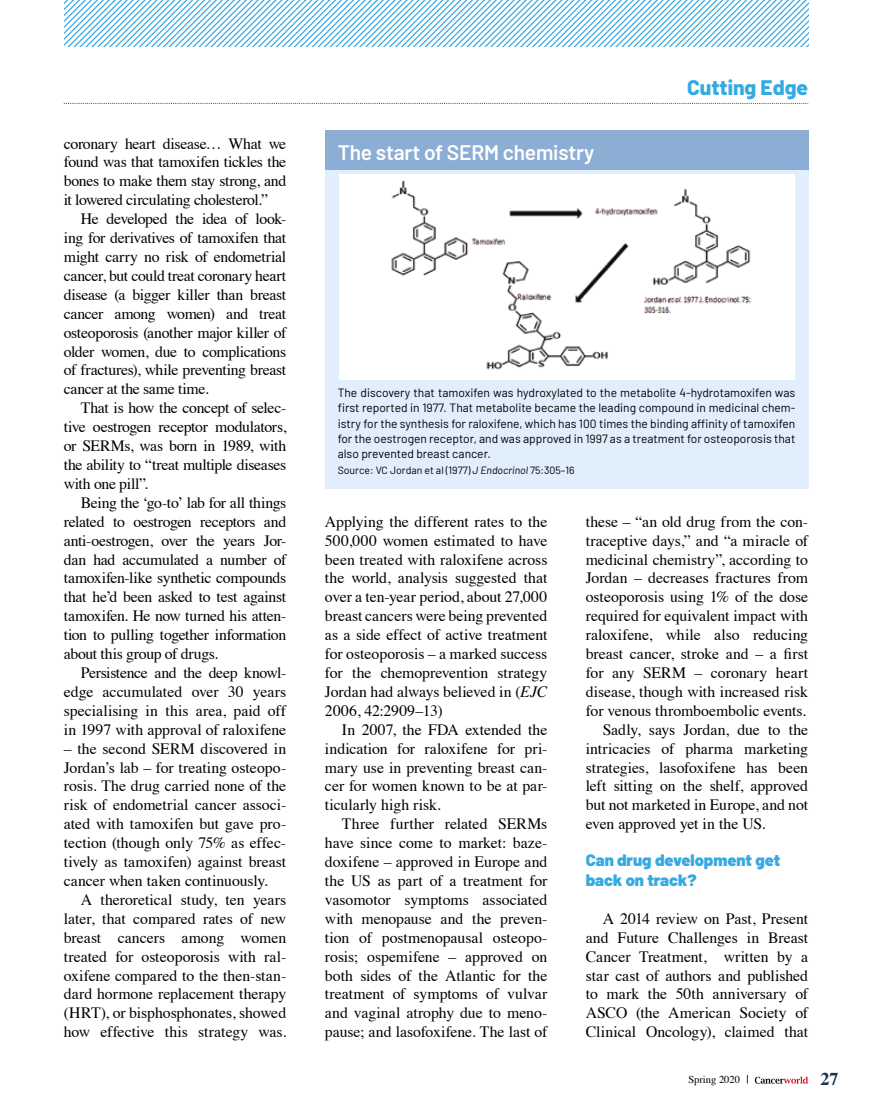
<style>
.page{position:relative;width:872px;height:1106px;background:#fff}
.page>*{position:absolute;margin:0;border:0;box-sizing:border-box;transform-origin:0 0}
.t1{font:600 21px "Barlow";letter-spacing:-.01em;color:#fff}
.t2{font:800 21px "Barlow";color:#36a9e1}
.t3{font:700 18px "Times";color:#1d3153}
.t4{font:900 16.5px/19.8px "Barlow";color:#36a9e1}
.t5{font:15.75px/18.9px "Times";letter-spacing:-.005em;color:#000;text-align:justify}
.t6{font:12px/15px "Barlow";color:#000;text-align:justify}
.t7{font:10.5px "Barlow";color:#000}
.t8{font:10.5px "Times";color:#000}
.s1{font-style:italic}
</style>
<div class="page">
<div style="left:325px;top:168px;width:483px;height:321px;background:#e1eefb"></div>
<div style="left:325px;top:130px;width:483px;height:39px;background:#8caed5"></div>
<div style="left:338px;top:175px;width:456px;height:205px;background:#fff"></div>
<img style="left:391px;top:180px;width:361px;height:190px">
<svg style="left:64px;top:0;width:744px;height:47px"></svg>
<svg style="left:64px;top:103px;width:744px;height:1px"></svg>
<svg style="left:755px;top:1076px;width:53px;height:7px"></svg>
<p class="t5" style="left:64px;top:132px;width:224px">coronary heart disease… What we found was that tamoxifen tickles the bones to make them stay strong, and it lowered circulating cholesterol.”</p>
<p class="t5" style="left:64px;top:208px;width:224px;text-indent:17px">He developed the idea of look&shy;ing for derivatives of tamoxifen that might carry no risk of endometrial cancer, but could treat coronary heart disease (a bigger killer than breast cancer among women) and treat osteoporosis (another major killer of older women, due to complications of fractures), while preventing breast cancer at the same time.</p>
<p class="t5" style="left:64px;top:397px;width:224px;text-indent:17px">That is how the concept of selec&shy;tive oestrogen receptor modulators, or SERMs, was born in 1989, with the ability to “treat multiple diseases with one pill”.</p>
<p class="t5" style="left:64px;top:492px;width:224px;text-indent:17px">Being the ‘go-to’ lab for all things related to oestrogen receptors and anti-oestrogen, over the years Jor&shy;dan had accumulated a number of tamoxifen-like synthetic compounds that he’d been asked to test against tamoxifen. He now turned his atten&shy;tion to pulling together information about this group of drugs.</p>
<p class="t5" style="left:64px;top:662px;width:224px;text-indent:17px">Persistence and the deep knowl&shy;edge accumulated over 30 years specialising in this area, paid off in 1997 with approval of raloxifene</p>
<p class="t5" style="left:64px;top:737px;width:224px">– the second SERM discovered in Jordan’s lab – for treating osteopo&shy;rosis. The drug carried none of the risk of endometrial cancer associ&shy;ated with tamoxifen but gave pro&shy;tection (though only 75% as effec&shy;tively as tamoxifen) against breast cancer when taken continuously.</p>
<p class="t5" style="left:64px;top:888px;width:224px;text-indent:17px">A theroretical study, ten years later, that compared rates of new breast cancers among women treated for osteoporosis with ral&shy;oxifene compared to the then-stan&shy;dard hormone replacement therapy (HRT), or bisphosphonates, showed how effective this strategy was.</p>
<h1 class="t1" style="left:338px;top:137px;width:258px">The start of SERM chemistry</h1>
<h1 class="t2" style="left:687px;top:72px;width:122px">Cutting Edge</h1>
<p class="t6" style="left:338px;top:385px;width:459px">The discovery that tamoxifen was hydroxylated to the metabolite 4-hydrotamoxifen was first reported in 1977. That metabolite became the leading compound in medicinal chem&shy;istry for the synthesis for raloxifene, which has 100 times the binding affinity of tamoxifen for the oestrogen receptor, and was approved in 1997 as a treatment for osteoporosis that also prevented breast cancer.</p>
<p class="t7" style="left:338px;top:462px;width:238px">Source: VC Jordan et al (1977) <span class="s1">J Endocrinol</span> 75:305–16</p>
<p class="t5" style="left:325px;top:510px;width:224px">Applying the different rates to the 500,000 women estimated to have been treated with raloxifene across the world, analysis suggested that over a ten-year period, about 27,000 breast cancers were being prevented as a side effect of active treatment for osteoporosis – a marked success for the chemoprevention strategy Jordan had always believed in (<span class="s1">EJC </span>2006, 42:2909–13)</p>
<p class="t5" style="left:325px;top:718px;width:224px;text-indent:17px">In 2007, the FDA extended the indication for raloxifene for pri&shy;mary use in preventing breast can&shy;cer for women known to be at par&shy;ticularly high risk.</p>
<p class="t5" style="left:325px;top:813px;width:224px;text-indent:17px">Three further related SERMs have since come to market: baze&shy;doxifene – approved in Europe and the US as part of a treatment for vasomotor symptoms associated with menopause and the preven&shy;tion of postmenopausal osteopo&shy;rosis; ospemifene – approved on both sides of the Atlantic for the treatment of symptoms of vulvar and vaginal atrophy due to meno&shy;pause; and lasofoxifene. The last of</p>
<p class="t5" style="left:585px;top:510px;width:224px">these – “an old drug from the con-</p>
<p class="t5" style="left:585px;top:529px;width:224px">traceptive days,” and “a miracle of</p>
<p class="t5" style="left:585px;top:548px;width:224px">medicinal chemistry”, according to</p>
<p class="t5" style="left:585px;top:567px;width:224px">Jordan – decreases fractures from</p>
<p class="t5" style="left:585px;top:586px;width:224px">osteoporosis using 1% of the dose</p>
<p class="t5" style="left:585px;top:605px;width:224px">required for equivalent impact with</p>
<p class="t5" style="left:585px;top:624px;width:224px">raloxifene, while also reducing</p>
<p class="t5" style="left:585px;top:643px;width:224px">breast cancer, stroke and – a first</p>
<p class="t5" style="left:585px;top:662px;width:224px">for any SERM – coronary heart</p>
<p class="t5" style="left:585px;top:681px;width:224px">disease, though with increased risk</p>
<p class="t5" style="left:585px;top:699px;width:222px">for venous thromboembolic events.</p>
<p class="t5" style="left:603px;top:718px;width:207px">Sadly, says Jordan, due to the</p>
<p class="t5" style="left:585px;top:737px;width:224px">intricacies of pharma marketing</p>
<p class="t5" style="left:585px;top:756px;width:224px">strategies, lasofoxifene has been</p>
<p class="t5" style="left:585px;top:775px;width:224px">left sitting on the shelf, approved</p>
<p class="t5" style="left:585px;top:794px;width:224px">but not marketed in Europe, and not</p>
<p class="t5" style="left:585px;top:813px;width:181px">even approved yet in the US.</p>
<p class="t4" style="left:585px;top:849px;width:196px">Can drug development get back on track?</p>
<p class="t5" style="left:585px;top:907px;width:224px;text-indent:17px">A 2014 review on Past, Present and Future Challenges in Breast Cancer Treatment, written by a star cast of authors and published to mark the 50th anniversary of ASCO (the American Society of Clinical Oncology), claimed that</p>
<p class="t8" style="left:688px;top:1069px;width:53px">Spring 2020</p>
<p class="t3" style="left:820px;top:1062px;width:19px">27</p>
</div>
